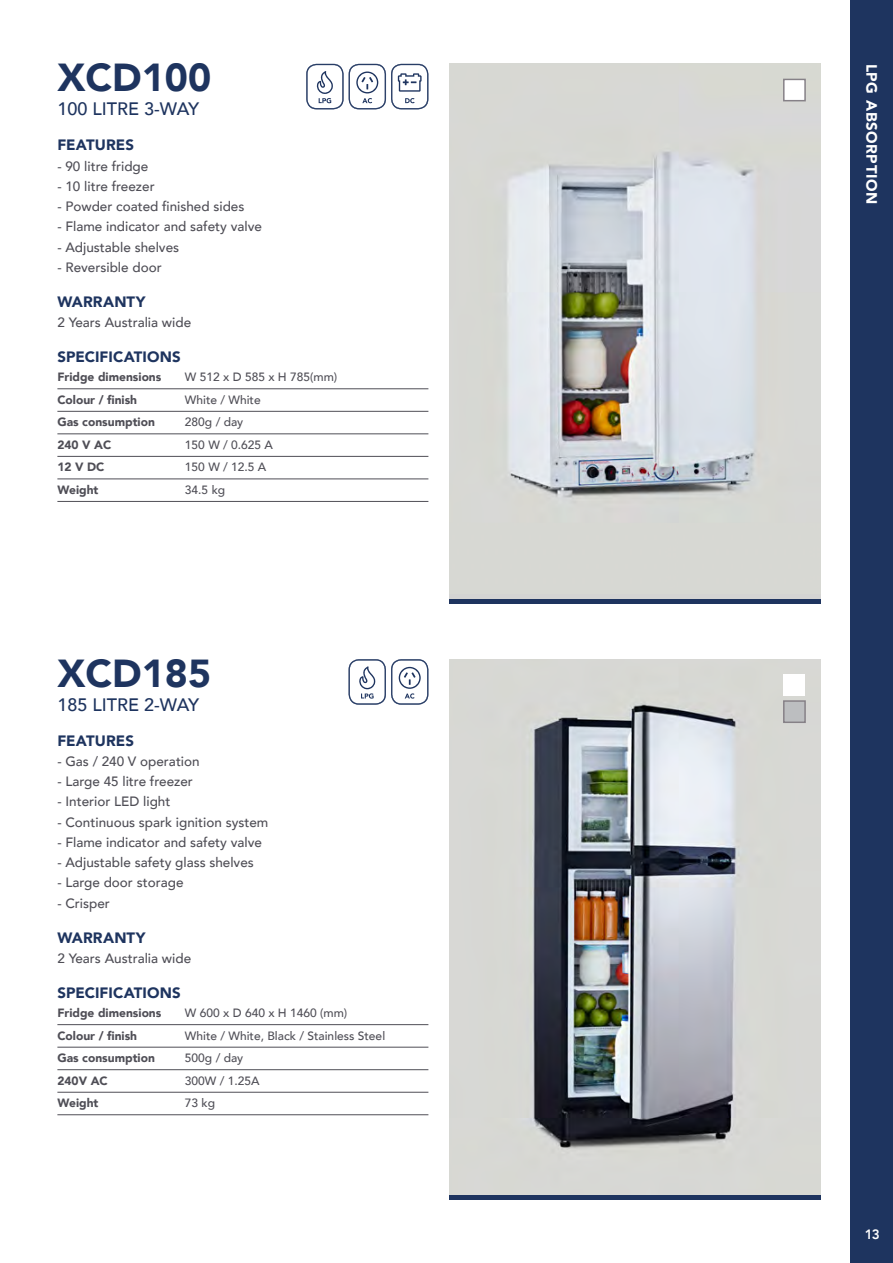
<style>
.page{position:relative;width:893px;height:1263px;background:#fff}
.page>*{position:absolute;margin:0;border:0;box-sizing:border-box;transform-origin:0 0}
.t1{font:900 39px "Avenir";color:#1e345f}
.t2{font:500 18px "Avenir";color:#1e345f}
.t3{font:900 15px "Avenir";letter-spacing:.005em;color:#1e345f}
.t4{font:900 15px "Avenir";letter-spacing:.04em;color:#fff}
.t5{font:500 13.5px "Avenir";color:#4f4e56}
.t6{font:800 13.5px "Avenir";color:#fff}
.t7{font:500 12px "Avenir";color:#4f4e56}
.t8{font:900 12px "Avenir";color:#4f4e56}
</style>
<div class="page">
<div style="left:850px;top:0;width:43px;height:1263px;background:#1e345f"></div>
<img style="left:450px;top:64px;width:371px;height:529px">
<img style="left:450px;top:659px;width:371px;height:536px">
<hr style="left:57px;top:388px;width:371px;height:1px;background:#4f4e56">
<hr style="left:57px;top:411px;width:371px;height:1px;background:#4f4e56">
<hr style="left:57px;top:434px;width:371px;height:1px;background:#4f4e56">
<hr style="left:57px;top:456px;width:371px;height:1px;background:#4f4e56">
<hr style="left:57px;top:479px;width:371px;height:1px;background:#4f4e56">
<hr style="left:57px;top:501px;width:371px;height:1px;background:#4f4e56">
<hr style="left:57px;top:1024px;width:371px;height:1px;background:#4f4e56">
<hr style="left:57px;top:1047px;width:371px;height:1px;background:#4f4e56">
<hr style="left:57px;top:1069px;width:371px;height:1px;background:#4f4e56">
<hr style="left:57px;top:1092px;width:371px;height:1px;background:#4f4e56">
<hr style="left:57px;top:1114px;width:371px;height:1px;background:#4f4e56">
<div style="left:783px;top:700px;width:23px;height:23px;background:#bcbec0;border:2px solid #868187"></div>
<div style="left:784px;top:674px;width:21px;height:21px;background:#fff"></div>
<svg style="left:306px;top:64px;width:122px;height:45px"></svg>
<svg style="left:349px;top:659px;width:79px;height:46px"></svg>
<div style="left:783px;top:79px;width:23px;height:22px;background:#fff;border:2px solid #868187"></div>
<hr style="left:450px;top:600px;width:371px;height:4px;background:#1e345f">
<hr style="left:450px;top:1195px;width:371px;height:4px;background:#1e345f">
<h1 class="t1" style="left:57px;top:44px;width:155px">XCD100</h1>
<h2 class="t2" style="left:57px;top:93px;width:143px">100 LITRE 3-WAY</h2>
<p class="t3" style="left:57px;top:132px;width:78px">FEATURES</p>
<p class="t5" style="left:57px;top:154px;width:93px">- 90 litre fridge</p>
<p class="t5" style="left:57px;top:174px;width:99px">- 10 litre freezer</p>
<p class="t5" style="left:57px;top:195px;width:189px">- Powder coated finished sides</p>
<p class="t5" style="left:57px;top:215px;width:206px">- Flame indicator and safety valve</p>
<p class="t5" style="left:57px;top:235px;width:123px">- Adjustable shelves</p>
<p class="t5" style="left:57px;top:255px;width:106px">- Reversible door</p>
<p class="t3" style="left:57px;top:289px;width:90px">WARRANTY</p>
<p class="t5" style="left:57px;top:311px;width:135px">2 Years Australia wide</p>
<p class="t3" style="left:57px;top:344px;width:125px">SPECIFICATIONS</p>
<p class="t8" style="left:57px;top:367px;width:106px">Fridge dimensions</p>
<p class="t7" style="left:185px;top:367px;width:154px">W 512 x D 585 x H 785(mm)</p>
<p class="t8" style="left:57px;top:389px;width:81px">Colour / finish</p>
<p class="t7" style="left:185px;top:389px;width:77px">White / White</p>
<p class="t8" style="left:57px;top:412px;width:99px">Gas consumption</p>
<p class="t7" style="left:185px;top:412px;width:60px">280g / day</p>
<p class="t8" style="left:57px;top:434px;width:55px">240 V AC</p>
<p class="t7" style="left:185px;top:434px;width:90px">150 W / 0.625 A</p>
<p class="t8" style="left:57px;top:457px;width:49px">12 V DC</p>
<p class="t7" style="left:185px;top:457px;width:83px">150 W / 12.5 A</p>
<p class="t8" style="left:57px;top:479px;width:43px">Weight</p>
<p class="t7" style="left:185px;top:479px;width:42px">34.5 kg</p>
<h1 class="t1" style="left:57px;top:640px;width:155px">XCD185</h1>
<h2 class="t2" style="left:57px;top:689px;width:143px">185 LITRE 2-WAY</h2>
<p class="t3" style="left:57px;top:728px;width:78px">FEATURES</p>
<p class="t5" style="left:57px;top:749px;width:144px">- Gas / 240 V operation</p>
<p class="t5" style="left:57px;top:770px;width:137px">- Large 45 litre freezer</p>
<p class="t5" style="left:57px;top:790px;width:115px">- Interior LED light</p>
<p class="t5" style="left:57px;top:810px;width:213px">- Continuous spark ignition system</p>
<p class="t5" style="left:57px;top:830px;width:206px">- Flame indicator and safety valve</p>
<p class="t5" style="left:57px;top:851px;width:198px">- Adjustable safety glass shelves</p>
<p class="t5" style="left:57px;top:871px;width:128px">- Large door storage</p>
<p class="t5" style="left:57px;top:891px;width:54px">- Crisper</p>
<p class="t3" style="left:57px;top:925px;width:90px">WARRANTY</p>
<p class="t5" style="left:57px;top:946px;width:135px">2 Years Australia wide</p>
<p class="t3" style="left:57px;top:980px;width:125px">SPECIFICATIONS</p>
<p class="t8" style="left:57px;top:1003px;width:106px">Fridge dimensions</p>
<p class="t7" style="left:185px;top:1003px;width:164px">W 600 x D 640 x H 1460 (mm)</p>
<p class="t8" style="left:57px;top:1025px;width:81px">Colour / finish</p>
<p class="t7" style="left:185px;top:1025px;width:202px">White / White, Black / Stainless Steel</p>
<p class="t8" style="left:57px;top:1048px;width:99px">Gas consumption</p>
<p class="t7" style="left:185px;top:1048px;width:60px">500g / day</p>
<p class="t8" style="left:57px;top:1070px;width:52px">240V AC</p>
<p class="t7" style="left:185px;top:1070px;width:76px">300W / 1.25A</p>
<p class="t8" style="left:57px;top:1093px;width:43px">Weight</p>
<p class="t7" style="left:185px;top:1093px;width:32px">73 kg</p>
<p class="t4" style="left:884px;top:64px;width:142px;rotate:90deg">LPG ABSORPTION</p>
<p class="t6" style="left:865px;top:1224px;width:17px">13</p>
</div>
